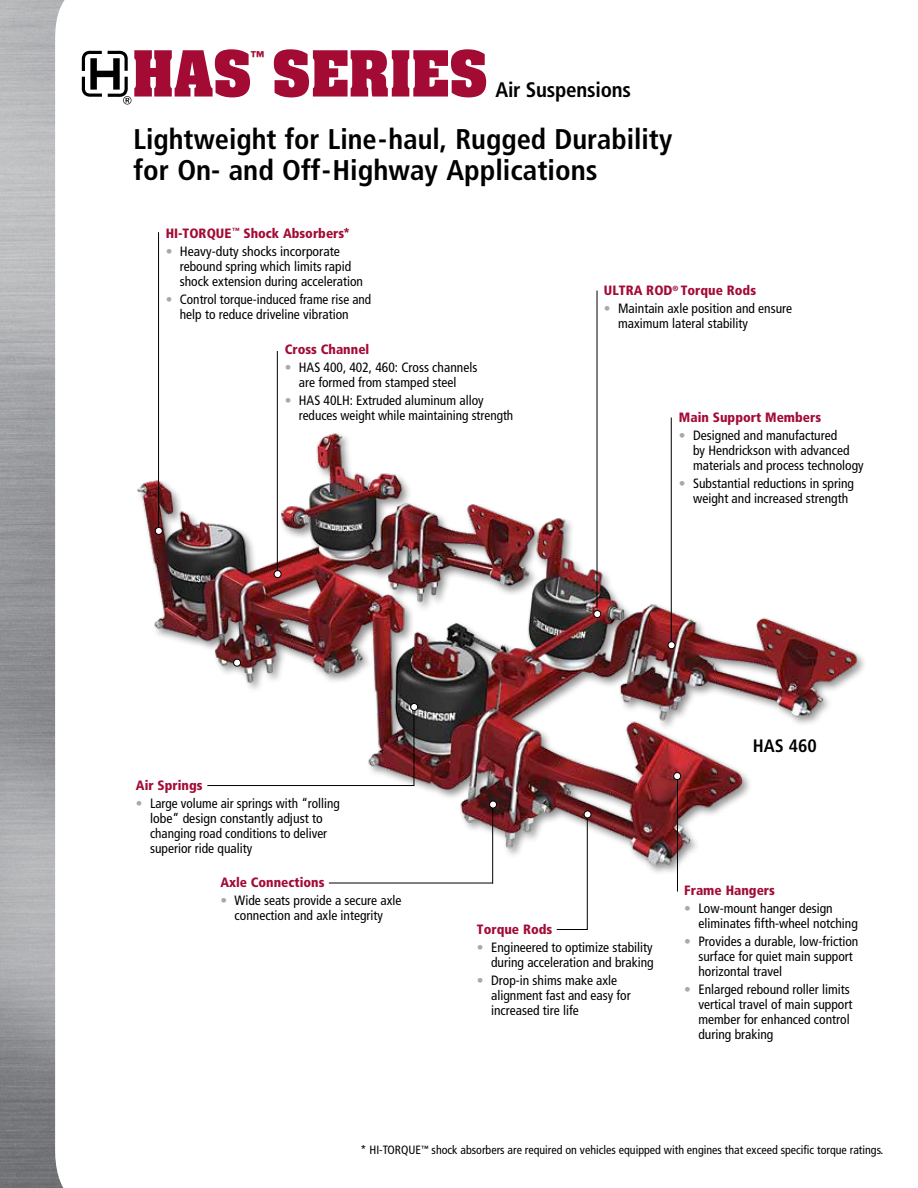
<style>
.page{position:relative;width:918px;height:1188px;background:#fff}
.page>*{position:absolute;margin:0;border:0;box-sizing:border-box;transform-origin:0 0}
.t1{font:700 54px "Aachen Std";color:#a30b35}
.t2{font:700 condensed 28.5px/31.5px "Frutiger LT Std";color:#000}
.t3{font:700 condensed 21px "Frutiger LT Std";letter-spacing:-.01em;color:#000}
.t4{font:700 condensed 18px "Frutiger LT Std";color:#000}
.t5{font:700 15px "Aachen Std";color:#a30b35}
.t6{font:condensed 13.5px/15px "Frutiger LT Std";color:#000}
.t7{font:900 condensed 13.5px "Frutiger LT Std";color:#a30b35}
.t8{font:condensed 12px "Frutiger LT Std";color:#000}
.s1{color:#a7a9ac}
</style>
<div class="page">
<img style="left:137px;top:428px;width:723px;height:438px">
<img style="left:0;top:0;width:65px;height:1188px">
<div style="left:234px;top:659px;width:7px;height:7px;background:#fff;border-radius:50%"></div>
<div style="left:233px;top:659px;width:8px;height:8px;border:1px solid #000;border-radius:50%"></div>
<hr style="left:597px;top:291px;width:1px;height:323px;background:#000">
<div style="left:594px;top:611px;width:7px;height:7px;background:#fff;border-radius:50%"></div>
<div style="left:593px;top:610px;width:8px;height:8px;border:1px solid #000;border-radius:50%"></div>
<hr style="left:414px;top:707px;width:1px;height:79px;background:#000">
<hr style="left:207px;top:785px;width:207px;height:1px;background:#000">
<div style="left:411px;top:703px;width:7px;height:7px;background:#fff;border-radius:50%"></div>
<div style="left:410px;top:703px;width:8px;height:8px;border:1px solid #000;border-radius:50%"></div>
<hr style="left:671px;top:418px;width:1px;height:227px;background:#000">
<div style="left:668px;top:642px;width:7px;height:7px;background:#fff;border-radius:50%"></div>
<div style="left:668px;top:641px;width:7px;height:8px;border:1px solid #000;border-radius:50%"></div>
<hr style="left:277px;top:351px;width:1px;height:223px;background:#000">
<div style="left:274px;top:571px;width:7px;height:7px;background:#fff;border-radius:50%"></div>
<div style="left:274px;top:570px;width:7px;height:8px;border:1px solid #000;border-radius:50%"></div>
<hr style="left:158px;top:232px;width:1px;height:298px;background:#000">
<div style="left:155px;top:527px;width:7px;height:7px;background:#fff;border-radius:50%"></div>
<div style="left:155px;top:527px;width:8px;height:8px;border:1px solid #000;border-radius:50%"></div>
<hr style="left:329px;top:883px;width:164px;height:1px;background:#000">
<hr style="left:492px;top:804px;width:1px;height:79px;background:#000">
<div style="left:490px;top:801px;width:7px;height:7px;background:#fff;border-radius:50%"></div>
<div style="left:489px;top:801px;width:8px;height:7px;border:1px solid #000;border-radius:50%"></div>
<hr style="left:587px;top:813px;width:1px;height:117px;background:#000">
<div style="left:584px;top:811px;width:7px;height:7px;background:#fff;border-radius:50%"></div>
<div style="left:584px;top:811px;width:7px;height:7px;border:1px solid #000;border-radius:50%"></div>
<hr style="left:677px;top:775px;width:1px;height:117px;background:#000">
<hr style="left:557px;top:929px;width:31px;height:1px;background:#000">
<div style="left:674px;top:773px;width:7px;height:7px;background:#fff;border-radius:50%"></div>
<div style="left:673px;top:772px;width:8px;height:8px;border:1px solid #000;border-radius:50%"></div>
<svg style="left:82px;top:51px;width:49px;height:54px"></svg>
<h1 class="t1" style="left:132px;top:35px;width:358px">HAS SERIES</h1>
<p class="t5" style="left:251px;top:46px;width:15px">™</p>
<h3 class="t3" style="left:495px;top:77px;width:137px">Air Suspensions</h3>
<h2 class="t2" style="left:134px;top:123px;width:540px">Lightweight for Line-haul, Rugged Durability for On- and Off-Highway Applications</h2>
<p class="t7" style="left:166px;top:225px;width:186px">HI-TORQUE<sup>™</sup> Shock Absorbers*</p>
<p class="t6" style="left:180px;top:244px;width:185px;text-indent:-14px"><span class="s1">•</span> Heavy-duty shocks incorporate rebound spring which limits rapid shock extension during acceleration</p>
<p class="t6" style="left:180px;top:292px;width:193px;text-indent:-14px"><span class="s1">•</span> Control torque-induced frame rise and help to reduce driveline vibration</p>
<p class="t7" style="left:285px;top:341px;width:86px">Cross Channel</p>
<p class="t6" style="left:285px;top:359px;width:194px;text-align:center"><span class="s1">•</span> HAS 400, 402, 460: Cross channels are formed from stamped steel</p>
<p class="t6" style="left:299px;top:392px;width:216px;text-indent:-14px"><span class="s1">•</span> HAS 40LH: Extruded aluminum alloy reduces weight while maintaining strength</p>
<p class="t7" style="left:604px;top:282px;width:154px">ULTRA ROD<sup>®</sup> Torque Rods</p>
<p class="t6" style="left:618px;top:301px;width:176px;text-indent:-14px"><span class="s1">•</span> Maintain axle position and ensure maximum lateral stability</p>
<p class="t7" style="left:679px;top:409px;width:144px">Main Support Members</p>
<p class="t6" style="left:693px;top:428px;width:172px;text-indent:-14px"><span class="s1">•</span> Designed and manufactured<br>by Hendrickson with advanced materials and process technology</p>
<p class="t6" style="left:693px;top:476px;width:162px;text-indent:-14px"><span class="s1">•</span> Substantial reductions in spring weight and increased strength</p>
<h3 class="t4" style="left:753px;top:735px;width:66px">HAS 460</h3>
<p class="t7" style="left:136px;top:777px;width:68px">Air Springs</p>
<p class="t6" style="left:150px;top:795px;width:191px;text-indent:-14px"><span class="s1">•</span> Large volume air springs with “rolling lobe” design constantly adjust to changing road conditions to deliver superior ride quality</p>
<p class="t7" style="left:220px;top:874px;width:106px">Axle Connections</p>
<p class="t6" style="left:220px;top:893px;width:183px;text-align:center"><span class="s1">•</span> Wide seats provide a secure axle connection and axle integrity</p>
<p class="t7" style="left:477px;top:921px;width:77px">Torque Rods</p>
<p class="t6" style="left:477px;top:940px;width:178px;text-align:right"><span class="s1">•</span> Engineered to optimize stability during acceleration and braking</p>
<p class="t6" style="left:491px;top:973px;width:141px;text-indent:-14px"><span class="s1">•</span> Drop-in shims make axle alignment fast and easy for increased tire life</p>
<p class="t7" style="left:684px;top:882px;width:92px">Frame Hangers</p>
<p class="t6" style="left:698px;top:901px;width:161px;text-indent:-14px"><span class="s1">•</span> Low-mount hanger design eliminates fifth-wheel notching</p>
<p class="t6" style="left:698px;top:934px;width:161px;text-indent:-14px"><span class="s1">•</span> Provides a durable, low-friction surface for quiet main support horizontal travel</p>
<p class="t6" style="left:698px;top:982px;width:155px;text-indent:-14px"><span class="s1">•</span> Enlarged rebound roller limits vertical travel of main support member for enhanced control during braking</p>
<p class="t8" style="left:361px;top:1143px;width:524px">* HI-TORQUE<sup>™</sup> shock absorbers are required on vehicles equipped with engines that exceed specific torque ratings.</p>
</div>
